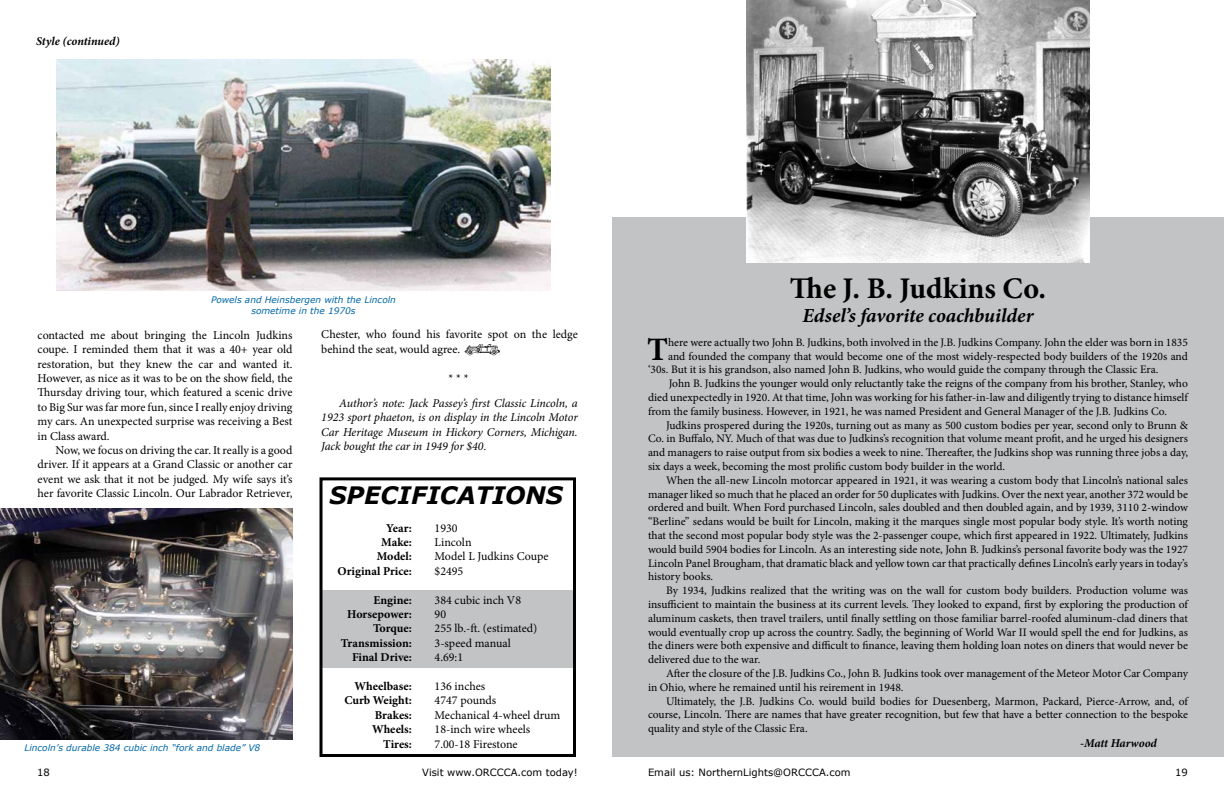
<style>
.page{position:relative;width:1224px;height:792px;background:#fff}
.page>*{position:absolute;margin:0;border:0;box-sizing:border-box;transform-origin:0 0}
.t1{font:700 32.7px "Minion Pro";color:#000}
.t2{font:700 30px "Minion Pro";letter-spacing:.005em;color:#000}
.t3{font:italic 700 24px "Verdana";color:#000}
.t4{font:italic 700 20px "Minion Pro";letter-spacing:-.005em;color:#000}
.t5{font:12px/14.4px "Minion Pro";color:#000}
.t6{font:italic 12px/14.4px "Minion Pro";letter-spacing:-.01em;color:#000;text-align:justify}
.t7{font:700 12px/14.4px "Minion Pro";color:#000;text-align:right}
.t8{font:italic 700 12px "Minion Pro";color:#000}
.t9{font:11.5px "Minion Pro";color:#000}
.t10{font:10px "Verdana";color:#000}
.t11{font:italic 9px/10.8px "Verdana";color:#0066a6;text-align:center}
</style>
<div class="page">
<div style="left:321px;top:591px;width:255px;height:77px;background:#c1c3c5"></div>
<div style="left:320px;top:477px;width:256px;height:280px;border:3px solid #000"></div>
<img style="left:464px;top:344px;width:36px;height:12px">
<div style="left:612px;top:217px;width:612px;height:540px;background:#c1c3c5"></div>
<img style="left:56px;top:59px;width:494px;height:232px">
<img style="left:0;top:508px;width:292px;height:231px">
<img style="left:747px;top:0;width:342px;height:263px">
<p class="t8" style="left:36px;top:32px;width:85px">Style (continued)</p>
<p class="t11" style="left:211px;top:294px;width:186px">Powels and Heinsbergen with the Lincoln sometime in the 1970s</p>
<p class="t5" style="left:38px;top:328px;width:256px;text-align:justify">contacted me about bringing the Lincoln Judkins coupe. I reminded them that it was a 40+ year old restoration, but they knew the car and wanted it.<br>However, as nice as it was to be on the show field, the Thursday driving tour, which featured a scenic drive to Big Sur was far more fun, since I really enjoy driving my cars. An unexpected surprise was receiving a Best in Class award.</p>
<p class="t5" style="left:38px;top:443px;width:256px;text-align:justify;text-indent:18px">Now, we focus on driving the car. It really is a good driver. If it appears at a Grand Classic or another car event we ask that it not be judged. My wife says it’s her favorite Classic Lincoln. Our Labrador Retriever,</p>
<p class="t11" style="left:24px;top:742px;width:237px">Lincoln’s durable 384 cubic inch “fork and blade” V8</p>
<p class="t5" style="left:321px;top:327px;width:258px">Chester, who found his favorite spot on the ledge behind the seat, would agree.</p>
<p class="t5" style="left:449px;top:371px;width:21px">* * *</p>
<p class="t6" style="left:321px;top:396px;width:258px;text-indent:18px">Author’s note: Jack Passey’s first Classic Lincoln, a 1923 sport phaeton, is on display in the Lincoln Motor Car Heritage Museum in Hickory Corners, Michigan.<br>Jack bought the car in 1949 for $40.</p>
<h3 class="t3" style="left:330px;top:479px;width:235px">SPECIFICATIONS</h3>
<p class="t7" style="left:338px;top:520px;width:76px">Year:<br>Make:<br>Model:<br>Original Price:</p>
<p class="t7" style="left:341px;top:592px;width:72px">Engine:<br>Horsepower:<br>Torque:<br>Transmission:<br>Final Drive:</p>
<p class="t7" style="left:344px;top:679px;width:69px">Wheelbase:<br>Curb Weight:<br>Brakes:<br>Wheels:<br>Tires:</p>
<p class="t5" style="left:435px;top:521px;width:115px">1930<br>Lincoln<br>Model L Judkins Coupe $2495</p>
<p class="t5" style="left:435px;top:593px;width:104px">384 cubic inch V8<br>90<br>255 lb.-ft. (estimated)<br>3-speed manual<br>4.69:1</p>
<p class="t5" style="left:435px;top:679px;width:127px">136 inches<br>4747 pounds<br>Mechanical 4-wheel drum<br>18-inch wire wheels<br>7.00-18 Firestone</p>
<h2 class="t2" style="left:790px;top:267px;width:258px">The J. B. Judkins Co.</h2>
<h3 class="t4" style="left:802px;top:301px;width:233px">Edsel’s favorite coachbuilder</h3>
<h1 class="t1" style="left:647px;top:326px;width:22px">T</h1>
<p class="t9" style="left:668px;top:334px;width:521px">here were actually two John B. Judkins, both involved in the J.B. Judkins Company. John the elder was born in 1835</p>
<p class="t9" style="left:668px;top:348px;width:521px">and founded the company that would become one of the most widely-respected body builders of the 1920s and</p>
<p class="t9" style="left:648px;top:362px;width:512px">‘30s. But it is his grandson, also named John B. Judkins, who would guide the company through the Classic Era.</p>
<p class="t9" style="left:669px;top:376px;width:521px">John B. Judkins the younger would only reluctantly take the reigns of the company from his brother, Stanley, who</p>
<p class="t9" style="left:648px;top:390px;width:541px">died unexpectedly in 1920. At that time, John was working for his father-in-law and diligently trying to distance himself</p>
<p class="t9" style="left:648px;top:403px;width:521px">from the family business. However, in 1921, he was named President and General Manager of the J.B. Judkins Co.</p>
<p class="t9" style="left:666px;top:417px;width:524px">Judkins prospered during the 1920s, turning out as many as 500 custom bodies per year, second only to Brunn &amp;</p>
<p class="t9" style="left:648px;top:431px;width:541px">Co. in Buffalo, NY. Much of that was due to Judkins’s recognition that volume meant profit, and he urged his designers</p>
<p class="t9" style="left:648px;top:445px;width:542px">and managers to raise output from six bodies a week to nine. Thereafter, the Judkins shop was running three jobs a day,</p>
<p class="t9" style="left:648px;top:459px;width:359px">six days a week, becoming the most prolific custom body builder in the world.</p>
<p class="t9" style="left:666px;top:472px;width:523px">When the all-new Lincoln motorcar appeared in 1921, it was wearing a custom body that Lincoln’s national sales</p>
<p class="t9" style="left:648px;top:486px;width:542px">manager liked so much that he placed an order for 50 duplicates with Judkins. Over the next year, another 372 would be</p>
<p class="t9" style="left:648px;top:500px;width:541px">ordered and built. When Ford purchased Lincoln, sales doubled and then doubled again, and by 1939, 3110 2-window</p>
<p class="t9" style="left:648px;top:514px;width:542px">“Berline” sedans would be built for Lincoln, making it the marques single most popular body style. It’s worth noting</p>
<p class="t9" style="left:648px;top:528px;width:542px">that the second most popular body style was the 2-passenger coupe, which first appeared in 1922. Ultimately, Judkins</p>
<p class="t9" style="left:648px;top:541px;width:542px">would build 5904 bodies for Lincoln. As an interesting side note, John B. Judkins’s personal favorite body was the 1927</p>
<p class="t9" style="left:648px;top:555px;width:541px">Lincoln Panel Brougham, that dramatic black and yellow town car that practically defines Lincoln’s early years in today’s</p>
<p class="t9" style="left:648px;top:569px;width:67px">history books.</p>
<p class="t9" style="left:666px;top:583px;width:523px">By 1934, Judkins realized that the writing was on the wall for custom body builders. Production volume was</p>
<p class="t9" style="left:648px;top:597px;width:542px">insufficient to maintain the business at its current levels. They looked to expand, first by exploring the production of</p>
<p class="t9" style="left:648px;top:610px;width:541px">aluminum caskets, then travel trailers, until finally settling on those familiar barrel-roofed aluminum-clad diners that</p>
<p class="t9" style="left:648px;top:624px;width:542px">would eventually crop up across the country. Sadly, the beginning of World War II would spell the end for Judkins, as</p>
<p class="t9" style="left:648px;top:638px;width:541px">the diners were both expensive and difficult to finance, leaving them holding loan notes on diners that would never be</p>
<p class="t9" style="left:648px;top:652px;width:114px">delivered due to the war.</p>
<p class="t9" style="left:666px;top:666px;width:523px">After the closure of the J.B. Judkins Co., John B. Judkins took over management of the Meteor Motor Car Company</p>
<p class="t9" style="left:648px;top:679px;width:257px">in Ohio, where he remained until his reirement in 1948.</p>
<p class="t9" style="left:666px;top:693px;width:524px">Ultimately, the J.B. Judkins Co. would build bodies for Duesenberg, Marmon, Packard, Pierce-Arrow, and, of</p>
<p class="t9" style="left:648px;top:707px;width:542px">course, Lincoln. There are names that have greater recognition, but few that have a better connection to the bespoke</p>
<p class="t9" style="left:648px;top:721px;width:161px">quality and style of the Classic Era.</p>
<p class="t8" style="left:1080px;top:734px;width:79px">-Matt Harwood</p>
<p class="t10" style="left:37px;top:765px;width:14px">18</p>
<p class="t10" style="left:422px;top:765px;width:157px">Visit www.ORCCCA.com today!</p>
<p class="t10" style="left:648px;top:765px;width:204px">Email us: NorthernLights@ORCCCA.com</p>
<p class="t10" style="left:1175px;top:765px;width:14px">19</p>
</div>
